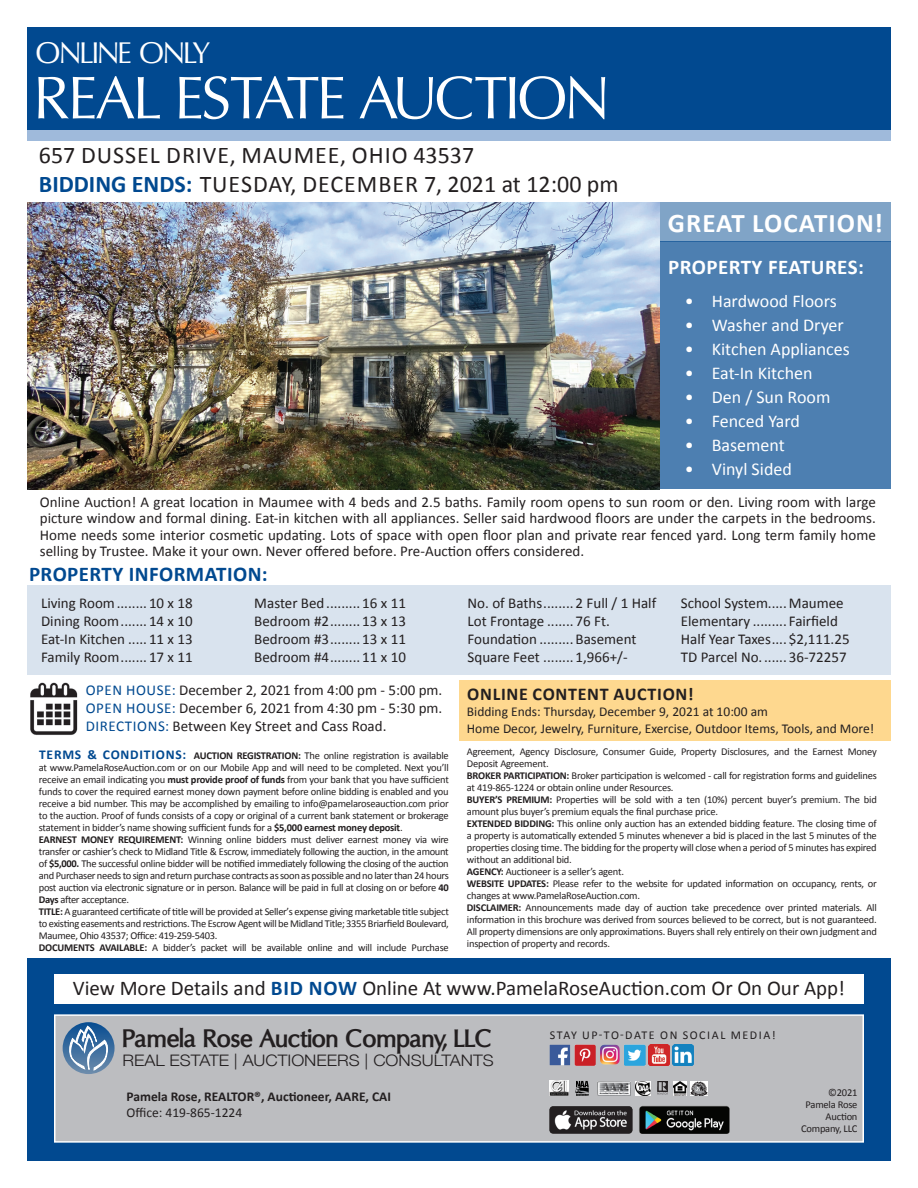
<style>
.page{position:relative;width:918px;height:1188px;background:#fff}
.page>*{position:absolute;margin:0;border:0;box-sizing:border-box;transform-origin:0 0}
.t1{font:60.3px "Oregon LDO";color:#fff}
.t2{font:30px "Oregon LDO";color:#fff}
.t3{font:700 27px "Calibri";letter-spacing:.04em;color:#fff}
.t4{font:700 25.8px "Oregon LDO";color:#231f20}
.t5{font:24px/28.8px "Calibri";letter-spacing:.04em;color:#231f20}
.t6{font:21px "Calibri";color:#231f20}
.t7{font:700 21px "Calibri";letter-spacing:.02em;color:#014990}
.t8{font:700 21px "Calibri";letter-spacing:.02em;color:#fff}
.t9{font:18px "Calibri";color:#fff}
.t10{font:700 18px "Calibri";letter-spacing:.04em;color:#231f20}
.t11{font:300 15.9px "Helvetica Neue";color:#231f20;scale:1.1 1}
.t12{font:15px/18px "Calibri";color:#231f20;text-align:justify}
.t13{font:13.5px/16.2px "Calibri";color:#231f20}
.t14{font:700 13.5px "Calibri";color:#231f20}
.t15{font:12px "Calibri";letter-spacing:.13em;color:#231f20}
.t16{font:10.5px/12px "Calibri";letter-spacing:-.02em;color:#231f20}
.s1{font-weight:700;color:#014990}
.s2{color:#014990}
.s3{font-weight:700;font-size:13.5px;color:#014990}
.s4{font-weight:700}
</style>
<div class="page">
<div style="left:27px;top:27px;width:864px;height:103px;background:#014990"></div>
<div style="left:27px;top:586px;width:864px;height:89px;background:#d9e3ee"></div>
<div style="left:659px;top:242px;width:232px;height:247px;background:#4d7fb1"></div>
<div style="left:659px;top:203px;width:232px;height:39px;background:#80a4c7"></div>
<div style="left:27px;top:958px;width:864px;height:203px;background:#014990"></div>
<div style="left:54px;top:974px;width:810px;height:30px;background:#fff"></div>
<div style="left:54px;top:1014px;width:810px;height:129px;background:#bcbdc0;border:2px solid #fff"></div>
<svg style="left:63px;top:1022px;width:52px;height:52px"></svg>
<svg style="left:70px;top:1026px;width:38px;height:44px;background:#6f93b7"></svg>
<img style="left:600px;top:1045px;width:20px;height:20px">
<img style="left:673px;top:1045px;width:20px;height:20px">
<img style="left:649px;top:1045px;width:20px;height:20px">
<img style="left:574px;top:1044px;width:22px;height:22px">
<img style="left:550px;top:1045px;width:20px;height:20px">
<img style="left:624px;top:1045px;width:21px;height:21px">
<img style="left:657px;top:1081px;width:10px;height:14px">
<img style="left:550px;top:1081px;width:18px;height:15px">
<svg style="left:575px;top:1081px;width:14px;height:15px"></svg>
<img style="left:597px;top:1082px;width:33px;height:13px">
<img style="left:636px;top:1082px;width:15px;height:14px">
<svg style="left:673px;top:1082px;width:13px;height:13px"></svg>
<img style="left:691px;top:1081px;width:16px;height:15px">
<div style="left:27px;top:130px;width:864px;height:10px;background:#9fbadb"></div>
<img style="left:30px;top:682px;width:48px;height:53px">
<img style="left:550px;top:1106px;width:83px;height:28px">
<img style="left:639px;top:1106px;width:90px;height:28px">
<div style="left:459px;top:680px;width:432px;height:60px;background:#fed88f"></div>
<img style="left:27px;top:203px;width:632px;height:286px">
<h2 class="t2" style="left:36px;top:35px;width:176px">ONLINE ONLY</h2>
<h1 class="t1" style="left:36px;top:63px;width:573px">REAL ESTATE AUCTION</h1>
<h3 class="t5" style="left:39px;top:140px;width:581px">657 DUSSEL DRIVE, MAUMEE, OHIO 43537<br><span class="s1">BIDDING ENDS:</span> TUESDAY, DECEMBER 7, 2021 at 12:00 pm</h3>
<h3 class="t3" style="left:668px;top:204px;width:217px">GREAT LOCATION!</h3>
<h3 class="t8" style="left:668px;top:252px;width:197px">PROPERTY FEATURES:</h3>
<h3 class="t9" style="left:685px;top:288px;width:153px">• Hardwood Floors</h3>
<h3 class="t9" style="left:685px;top:312px;width:161px">• Washer and Dryer</h3>
<h3 class="t9" style="left:685px;top:336px;width:167px">• Kitchen Appliances</h3>
<h3 class="t9" style="left:685px;top:360px;width:129px">• Eat-In Kitchen</h3>
<h3 class="t9" style="left:685px;top:384px;width:147px">• Den / Sun Room</h3>
<h3 class="t9" style="left:685px;top:408px;width:117px">• Fenced Yard</h3>
<h3 class="t9" style="left:685px;top:432px;width:102px">• Basement</h3>
<h3 class="t9" style="left:685px;top:456px;width:109px">• Vinyl Sided</h3>
<p class="t12" style="left:40px;top:493px;width:837px;line-height:16.5px">Online Auction! A great location in Maumee with 4 beds and 2.5 baths. Family room opens to sun room or den. Living room with large picture window and formal dining. Eat-in kitchen with all appliances. Seller said hardwood floors are under the carpets in the bedrooms.<br>Home needs some interior cosmetic updating. Lots of space with open floor plan and private rear fenced yard. Long term family home selling by Trustee. Make it your own. Never offered before. Pre-Auction offers considered.</p>
<h3 class="t7" style="left:29px;top:560px;width:240px">PROPERTY INFORMATION:</h3>
<h3 class="t12" style="left:41px;top:594px;width:153px">Living Room........ 10 x 18<br>Dining Room....... 14 x 10<br>Eat-In Kitchen ..... 11 x 13<br>Family Room....... 17 x 11</h3>
<h3 class="t12" style="left:254px;top:594px;width:153px">Master Bed......... 16 x 11<br>Bedroom #2........ 13 x 13<br>Bedroom #3........ 13 x 11<br>Bedroom #4........ 11 x 10</h3>
<h3 class="t12" style="left:468px;top:594px;width:190px;text-align:left">No. of Baths........ 2 Full / 1 Half<br>Lot Frontage ....... 76 Ft.<br>Foundation .........Basement<br>Square Feet ........ 1,966+/-</h3>
<h3 class="t12" style="left:681px;top:594px;width:170px;text-align:left">School System.....Maumee<br>Elementary ......... Fairfield<br>Half Year Taxes.... $2,111.25<br>TD Parcel No....... 36-72257</h3>
<h3 class="t12" style="left:86px;top:681px;width:358px"><span class="s2">OPEN HOUSE:</span> December 2, 2021 from 4:00 pm - 5:00 pm.<br><span class="s2">OPEN HOUSE:</span> December 6, 2021 from 4:30 pm - 5:30 pm.<br><span class="s2">DIRECTIONS:</span> Between Key Street and Cass Road.</h3>
<h3 class="t10" style="left:467px;top:682px;width:228px">ONLINE CONTENT AUCTION!</h3>
<p class="t13" style="left:467px;top:703px;width:409px">Bidding Ends: Thursday, December 9, 2021 at 10:00 am<br>Home Decor, Jewelry, Furniture, Exercise, Outdoor Items, Tools, and More!</p>
<p class="t16" style="left:39px;top:749px;width:412px"><span class="s3">TERMS &amp; CONDITIONS:</span> <span class="s4">AUCTION REGISTRATION:</span> The online registration is available at www.PamelaRoseAuction.com or on our Mobile App and will need to be completed. Next you’ll receive an email indicating you <span class="s4">must provide proof of funds</span> from your bank that you have sufficient funds to cover the required earnest money down payment before online bidding is enabled and you receive a bid number. This may be accomplished by emailing to info@pamelaroseauction.com prior to the auction. Proof of funds consists of a copy or original of a current bank statement or brokerage statement in bidder’s name showing sufficient funds for a <span class="s4">$5,000 earnest money deposit</span>.<br><span class="s4">EARNEST MONEY REQUIREMENT:</span> Winning online bidders must deliver earnest money via wire transfer or cashier’s check to Midland Title &amp; Escrow, immediately following the auction, in the amount of <span class="s4">$5,000.</span> The successful online bidder will be notified immediately following the closing of the auction and Purchaser needs to sign and return purchase contracts as soon as possible and no later than 24 hours post auction via electronic signature or in person. Balance will be paid in full at closing on or before <span class="s4">40<br>Days</span> after acceptance.<br><span class="s4">TITLE:</span> A guaranteed certificate of title will be provided at Seller’s expense giving marketable title subject to existing easements and restrictions. The Escrow Agent will be Midland Title; 3355 Briarfield Boulevard, Maumee, Ohio 43537; Office: 419-259-5403.<br><span class="s4">DOCUMENTS AVAILABLE:</span> A bidder’s packet will be available online and will include Purchase</p>
<p class="t16" style="left:467px;top:745px;width:412px">Agreement, Agency Disclosure, Consumer Guide, Property Disclosures, and the Earnest Money Deposit Agreement.<br><span class="s4">BROKER PARTICIPATION:</span> Broker participation is welcomed - call for registration forms and guidelines at 419-865-1224 or obtain online under Resources.<br><span class="s4">BUYER’S PREMIUM:</span> Properties will be sold with a ten (10%) percent buyer’s premium. The bid amount plus buyer’s premium equals the final purchase price.<br><span class="s4">EXTENDED BIDDING:</span> This online only auction has an extended bidding feature. The closing time of a property is automatically extended 5 minutes whenever a bid is placed in the last 5 minutes of the properties closing time. The bidding for the property will close when a period of 5 minutes has expired without an additional bid.<br><span class="s4">AGENCY:</span> Auctioneer is a seller’s agent.<br><span class="s4">WEBSITE UPDATES:</span> Please refer to the website for updated information on occupancy, rents, or changes at www.PamelaRoseAuction.com.<br><span class="s4">DISCLAIMER:</span> Announcements made day of auction take precedence over printed materials. All information in this brochure was derived from sources believed to be correct, but is not guaranteed.<br>All property dimensions are only approximations. Buyers shall rely entirely on their own judgment and inspection of property and records.</p>
<h3 class="t6" style="left:73px;top:973px;width:774px">View More Details and <span class="s1">BID NOW</span> Online At www.PamelaRoseAuction.com Or On Our App!</h3>
<h3 class="t4" style="left:122px;top:1023px;width:371px">Pamela Rose Auction Company, LLC</h3>
<h3 class="t11" style="left:122px;top:1047px;width:339px">REAL ESTATE | AUCTIONEERS | CONSULTANTS</h3>
<p class="t14" style="left:127px;top:1087px;width:266px">Pamela Rose, REALTOR®, Auctioneer, AARE, CAI</p>
<p class="t13" style="left:127px;top:1104px;width:117px">Office: 419-865-1224</p>
<p class="t15" style="left:550px;top:1027px;width:227px">STAY UP-TO-DATE ON SOCIAL MEDIA!</p>
<p class="t16" style="left:801px;top:1086px;width:58px;text-align:right">©2021<br>Pamela Rose<br>Auction<br>Company, LLC</p>
</div>
